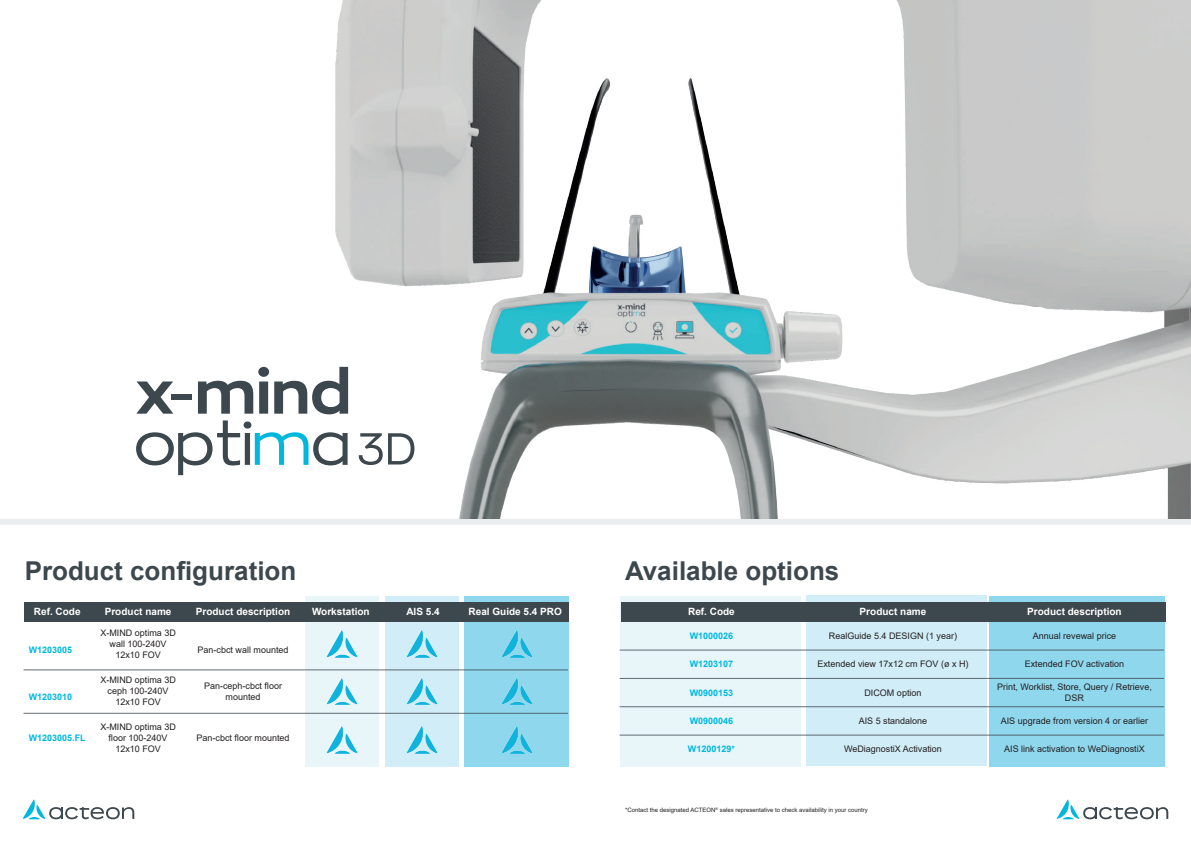
<style>
.page{position:relative;width:1191px;height:842px;background:#fff}
.page>*{position:absolute;margin:0;border:0;box-sizing:border-box;transform-origin:0 0}
.t1{font:700 26px "Arial";color:#3d474e}
.t2{font:700 10px "Arial";color:#fff}
.t3{font:9px/10.8px "Arial";color:#231f20;text-align:center}
.t4{font:700 9px "Arial";color:#00b8de}
.t5{font:6px "Arial";color:#231f20}
</style>
<div class="page">
<svg style="left:23px;top:799px;width:111px;height:20px"></svg>
<svg style="left:1056px;top:799px;width:112px;height:20px"></svg>
<img style="left:262px;top:0;width:929px;height:519px">
<div style="left:305px;top:596px;width:73px;height:170px;background:#e8f6fa"></div>
<div style="left:621px;top:596px;width:180px;height:170px;background:#e8f6fa"></div>
<div style="left:385px;top:596px;width:74px;height:170px;background:#d1edf7"></div>
<div style="left:806px;top:595px;width:180px;height:171px;background:#d1edf7"></div>
<div style="left:464px;top:596px;width:105px;height:170px;background:#8fd7ed"></div>
<div style="left:989px;top:596px;width:176px;height:170px;background:#8fd7ed"></div>
<div style="left:25px;top:602px;width:544px;height:20px;background:#3d474e"></div>
<div style="left:621px;top:602px;width:544px;height:20px;background:#3d474e"></div>
<div style="left:0;top:519px;width:1191px;height:6px;background:#ebeced"></div>
<hr style="left:24px;top:670px;width:544px;height:1px;background:#3d474e">
<hr style="left:619px;top:650px;width:545px;height:1px;background:#3d474e">
<hr style="left:619px;top:678px;width:545px;height:1px;background:#3d474e">
<hr style="left:619px;top:706px;width:545px;height:1px;background:#3d474e">
<hr style="left:619px;top:735px;width:545px;height:1px;background:#3d474e">
<hr style="left:24px;top:713px;width:544px;height:1px;background:#3d474e">
<img style="left:326px;top:630px;width:32px;height:28px">
<img style="left:406px;top:630px;width:32px;height:28px">
<img style="left:502px;top:630px;width:31px;height:28px">
<img style="left:326px;top:678px;width:32px;height:27px">
<img style="left:406px;top:678px;width:32px;height:27px">
<img style="left:502px;top:678px;width:31px;height:27px">
<img style="left:326px;top:726px;width:32px;height:28px">
<img style="left:406px;top:726px;width:32px;height:28px">
<img style="left:502px;top:726px;width:31px;height:28px">
<svg style="left:136px;top:381px;width:37px;height:33px"></svg>
<div style="left:171px;top:394px;width:21px;height:6px;background:#3d474e"></div>
<svg style="left:198px;top:367px;width:150px;height:47px"></svg>
<svg style="left:136px;top:420px;width:211px;height:55px"></svg>
<svg style="left:359px;top:433px;width:55px;height:32px"></svg>
<h1 class="t1" style="left:25px;top:557px;width:273px">Product configuration</h1>
<h1 class="t1" style="left:625px;top:557px;width:216px">Available options</h1>
<p class="t2" style="left:34px;top:606px;width:48px">Ref. Code</p>
<p class="t2" style="left:105px;top:606px;width:68px">Product name</p>
<p class="t2" style="left:196px;top:606px;width:96px">Product description</p>
<p class="t2" style="left:312px;top:606px;width:59px">Workstation</p>
<p class="t2" style="left:406px;top:606px;width:35px">AIS 5.4</p>
<p class="t2" style="left:468px;top:606px;width:95px">Real Guide 5.4 PRO</p>
<p class="t4" style="left:29px;top:644px;width:45px">W1203005</p>
<p class="t2" style="left:688px;top:606px;width:48px">Ref. Code</p>
<p class="t2" style="left:859px;top:606px;width:68px">Product name</p>
<p class="t2" style="left:1027px;top:606px;width:96px">Product description</p>
<p class="t4" style="left:689px;top:631px;width:45px">W1000026</p>
<p class="t3" style="left:829px;top:630px;width:130px">RealGuide 5.4 DESIGN (1 year)</p>
<p class="t3" style="left:1032px;top:630px;width:85px">Annual revewal price</p>
<p class="t4" style="left:689px;top:659px;width:45px">W1203107</p>
<p class="t3" style="left:817px;top:659px;width:153px">Extended view 17x12 cm FOV (ø x H)</p>
<p class="t3" style="left:1024px;top:659px;width:101px">Extended FOV activation</p>
<p class="t4" style="left:689px;top:688px;width:45px">W0900153</p>
<p class="t3" style="left:864px;top:687px;width:59px">DICOM option</p>
<p class="t3" style="left:997px;top:682px;width:156px">Print, Worklist, Store, Query / Retrieve,<br>DSR</p>
<p class="t4" style="left:689px;top:716px;width:45px">W0900046</p>
<p class="t3" style="left:858px;top:715px;width:70px">AIS 5 standalone</p>
<p class="t3" style="left:1000px;top:715px;width:149px">AIS upgrade from version 4 or earlier</p>
<p class="t4" style="left:688px;top:744px;width:49px">W1200129*</p>
<p class="t3" style="left:844px;top:744px;width:99px">WeDiagnostiX Activation</p>
<p class="t3" style="left:1004px;top:744px;width:142px">AIS link activation to WeDiagnostiX</p>
<p class="t3" style="left:100px;top:628px;width:77px">X-MIND optima 3D wall 100-240V<br>12x10 FOV</p>
<p class="t3" style="left:197px;top:644px;width:93px">Pan-cbct wall mounted</p>
<p class="t3" style="left:100px;top:675px;width:77px">X-MIND optima 3D ceph 100-240V<br>12x10 FOV</p>
<p class="t3" style="left:204px;top:680px;width:80px">Pan-ceph-cbct floor mounted</p>
<p class="t4" style="left:29px;top:691px;width:45px">W1203010</p>
<p class="t4" style="left:29px;top:733px;width:59px">W1203005.FL</p>
<p class="t3" style="left:100px;top:722px;width:77px">X-MIND optima 3D floor 100-240V<br>12x10 FOV</p>
<p class="t3" style="left:196px;top:732px;width:95px">Pan-cbct floor mounted</p>
<p class="t5" style="left:625px;top:806px;width:244px">*Contact the designated ACTEON<sup>®</sup> sales representative to check availability in your country</p>
</div>
